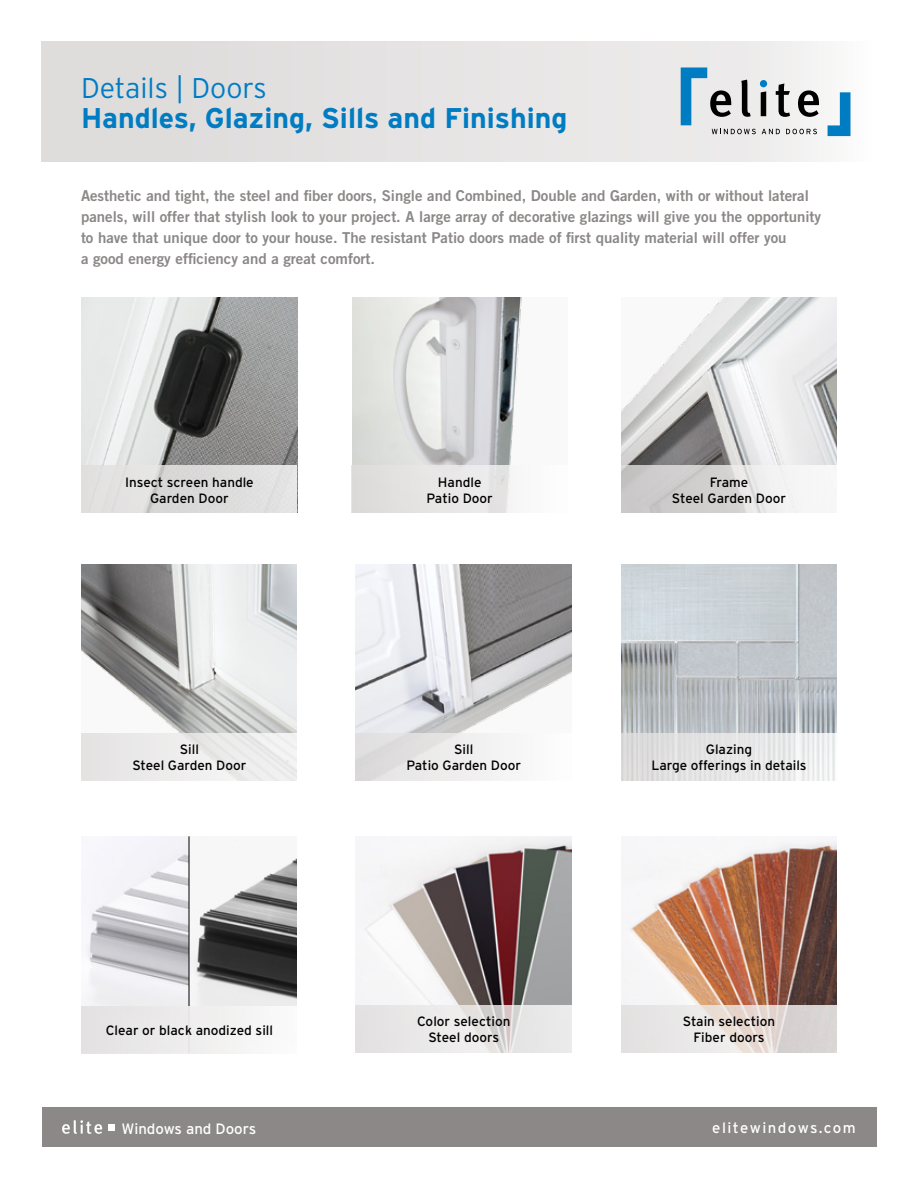
<style>
.page{position:relative;width:918px;height:1188px;background:#fff}
.page>*{position:absolute;margin:0;border:0;box-sizing:border-box;transform-origin:0 0}
.t1{font:700 28.5px "Interstate";color:#007cc3}
.t2{font:300 28.5px "Interstate";color:#007cc3}
.t3{font:15px/21px "Trade Gothic Bold Two";color:#8b8887}
.t4{font:15px "Interstate";letter-spacing:.1em;color:#fff}
.t5{font:15px "Interstate";color:#fff}
.t6{font:13.5px/16.5px "Interstate";color:#000;text-align:center}
</style>
<div class="page">
<div style="left:42px;top:42px;width:834px;height:120px;background:linear-gradient(to right,#dbd9d8,#f2f2f2)"></div>
<div style="left:42px;top:1107px;width:834px;height:39px;background:#8b8887"></div>
<img style="left:621px;top:564px;width:216px;height:169px">
<img style="left:83px;top:836px;width:214px;height:170px">
<img style="left:82px;top:297px;width:216px;height:216px">
<img style="left:81px;top:564px;width:216px;height:169px">
<img style="left:356px;top:564px;width:216px;height:169px">
<img style="left:352px;top:297px;width:170px;height:169px">
<img style="left:621px;top:297px;width:216px;height:169px">
<div style="left:82px;top:466px;width:215px;height:47px;background:#e0dfdf"></div>
<div style="left:81px;top:733px;width:217px;height:47px;background:#ebebea"></div>
<div style="left:356px;top:733px;width:216px;height:47px;background:linear-gradient(to right,#dcdada,#fff)"></div>
<div style="left:621px;top:733px;width:216px;height:47px;background:linear-gradient(to right,#dbdada,#f0f1f2)"></div>
<svg style="left:352px;top:466px;width:159px;height:47px"></svg>
<div style="left:621px;top:466px;width:216px;height:47px;background:linear-gradient(to right,#c0bebd,#fcfcfc)"></div>
<hr style="left:189px;top:836px;width:1px;height:170px;background:#000">
<img style="left:621px;top:841px;width:216px;height:164px">
<img style="left:356px;top:836px;width:216px;height:169px">
<svg style="left:621px;top:1005px;width:216px;height:47px"></svg>
<svg style="left:356px;top:1005px;width:216px;height:47px"></svg>
<div style="left:81px;top:1006px;width:216px;height:47px;background:#efedee"></div>
<svg style="left:828px;top:92px;width:22px;height:44px"></svg>
<svg style="left:681px;top:68px;width:138px;height:66px"></svg>
<svg style="left:62px;top:1120px;width:40px;height:14px"></svg>
<div style="left:108px;top:1125px;width:7px;height:6px;background:#fff"></div>
<h1 class="t2" style="left:81px;top:72px;width:187px">Details | Doors</h1>
<h1 class="t1" style="left:81px;top:103px;width:488px">Handles, Glazing, Sills and Finishing</h1>
<p class="t3" style="left:81px;top:185px;width:742px">Aesthetic and tight, the steel and fiber doors, Single and Combined, Double and Garden, with or without lateral panels, will offer that stylish look to your project. A large array of decorative glazings will give you the opportunity to have that unique door to your house. The resistant Patio doors made of first quality material will offer you<br>a good energy efficiency and a great comfort.</p>
<p class="t6" style="left:125px;top:473px;width:130px">Insect screen handle<br>Garden Door</p>
<p class="t6" style="left:427px;top:473px;width:68px">Handle<br>Patio Door</p>
<p class="t6" style="left:672px;top:473px;width:116px">Frame<br>Steel Garden Door</p>
<p class="t6" style="left:132px;top:741px;width:116px">Sill<br>Steel Garden Door</p>
<p class="t6" style="left:406px;top:741px;width:116px">Sill<br>Patio Garden Door</p>
<p class="t6" style="left:651px;top:741px;width:157px">Glazing<br>Large offerings in details</p>
<p class="t6" style="left:106px;top:1022px;width:169px">Clear or black anodized sill</p>
<p class="t6" style="left:417px;top:1013px;width:95px">Color selection<br>Steel doors</p>
<p class="t6" style="left:683px;top:1013px;width:94px">Stain selection<br>Fiber doors</p>
<p class="t5" style="left:122px;top:1120px;width:136px">Windows and Doors</p>
<p class="t4" style="left:712px;top:1119px;width:145px">elitewindows.com</p>
</div>
